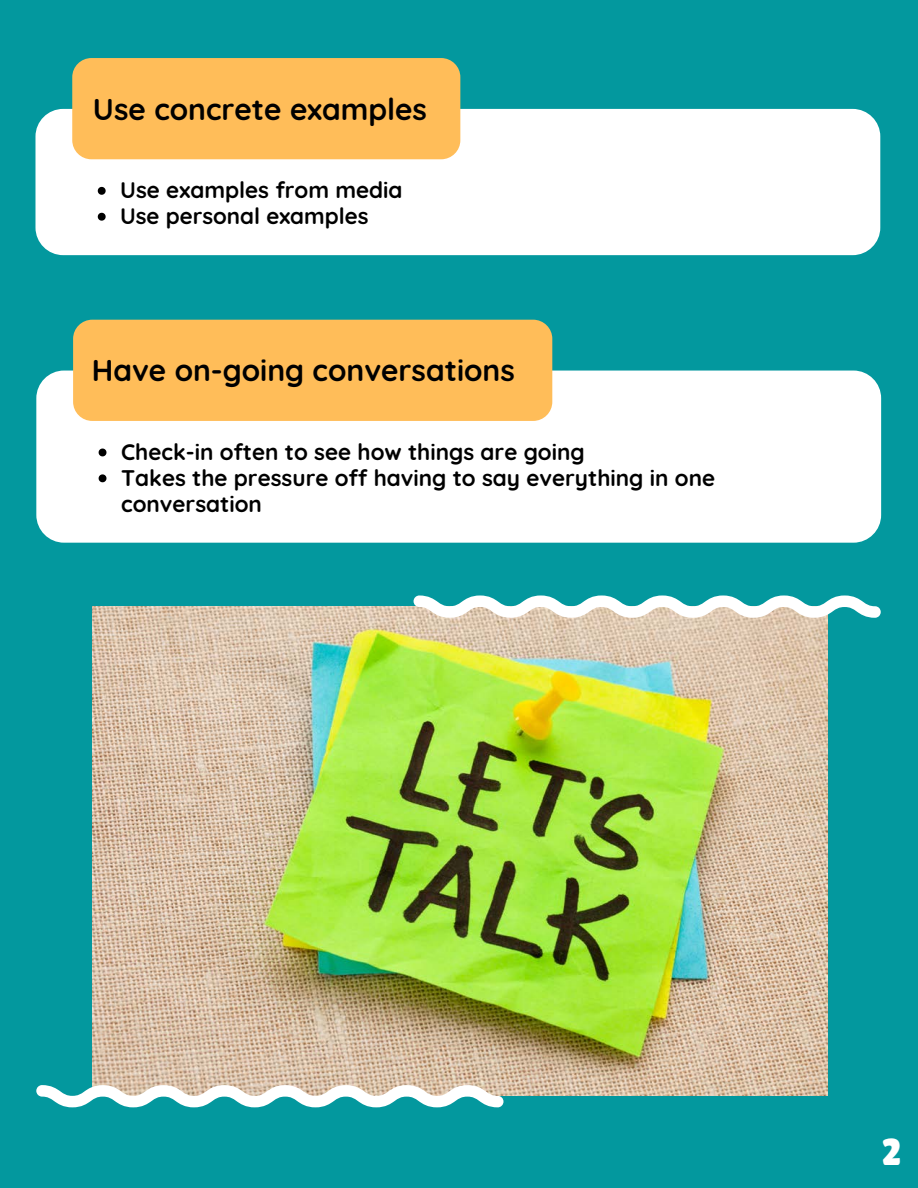
<style>
.page{position:relative;width:918px;height:1188px;background:#03989e}
.page>*{position:absolute;margin:0;border:0;box-sizing:border-box;transform-origin:0 0}
.t1{font:37.5px "Lilita One";color:#fff}
.t2{font:700 30px "Quicksand";color:#000}
.t3{font:700 22.5px/25.8px "Quicksand";color:#000}
.t4{font:700 22.35px "Quicksand";color:#000}
</style>
<div class="page">
<div style="left:35px;top:109px;width:845px;height:146px;background:#fff;border-radius:28px"></div>
<div style="left:72px;top:58px;width:388px;height:101px;background:#ffbd59;border-radius:19px"></div>
<div style="left:36px;top:371px;width:845px;height:172px;background:#fff;border-radius:28px"></div>
<div style="left:73px;top:320px;width:479px;height:101px;background:#ffbd59;border-radius:19px"></div>
<img style="left:93px;top:607px;width:735px;height:489px">
<svg style="left:98px;top:187px;width:8px;height:8px"></svg>
<svg style="left:98px;top:213px;width:8px;height:8px"></svg>
<svg style="left:99px;top:449px;width:7px;height:7px"></svg>
<svg style="left:99px;top:474px;width:7px;height:8px"></svg>
<svg style="left:36px;top:1085px;width:467px;height:22px"></svg>
<svg style="left:414px;top:595px;width:467px;height:23px"></svg>
<p class="t2" style="left:93px;top:90px;width:336px">Use concrete examples</p>
<p class="t3" style="left:120px;top:177px;width:284px">Use examples from media</p>
<p class="t4" style="left:120px;top:202px;width:250px">Use personal examples</p>
<p class="t2" style="left:92px;top:351px;width:425px">Have on-going conversations</p>
<p class="t3" style="left:121px;top:438px;width:465px">Check-in often to see how things are going</p>
<p class="t3" style="left:121px;top:464px;width:596px">Takes the pressure off having to say everything in one conversation</p>
<p class="t1" style="left:882px;top:1131px;width:21px">2</p>
</div>
